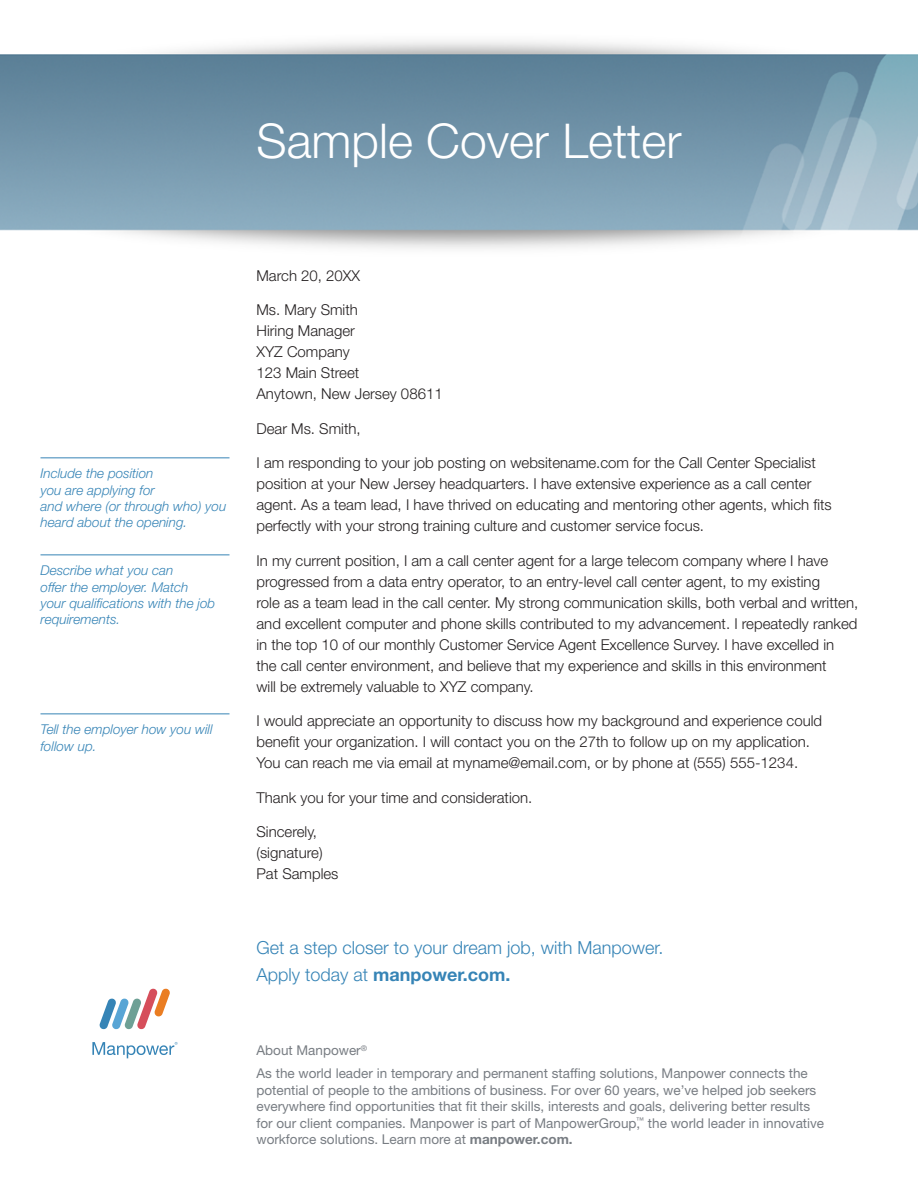
<style>
.page{position:relative;width:918px;height:1188px;background:#fff}
.page>*{position:absolute;margin:0;border:0;box-sizing:border-box;transform-origin:0 0}
.t1{font:300 48px "Helvetica Neue LT Std";color:#fff}
.sign_off_text{font:300 18px/27px "Helvetica Neue LT Std";color:#3684b6}
.Body_Copy{font:300 15px/21px "Helvetica Neue LT Std";color:#231f20}
.About_MP_text{font:13.5px/16.5px "Helvetica Neue LT Std";color:#787d83}
.Body_Copy-2{font:italic 300 13.5px/16.2px "Helvetica Neue LT Std";color:#3684b6}
.s1{font-weight:700}
</style>
<div class="page">
<img style="left:0;top:41px;width:918px;height:208px">
<hr style="left:40px;top:457px;width:190px;height:1px;background:#3684b6">
<hr style="left:40px;top:554px;width:190px;height:1px;background:#3684b6">
<hr style="left:40px;top:713px;width:190px;height:1px;background:#3684b6">
<svg style="left:99px;top:989px;width:71px;height:41px"></svg>
<svg style="left:92px;top:1042px;width:86px;height:16px"></svg>
<p class="t1" style="left:256px;top:111px;width:427px">Sample Cover Letter</p>
<p class="Body_Copy-2" style="left:40px;top:465px;width:187px">Include the position<br>you are applying for<br>and where (or through who) you heard about the opening.</p>
<p class="Body_Copy-2" style="left:40px;top:562px;width:176px">Describe what you can<br>offer the employer. Match your qualifications with the job requirements.</p>
<p class="Body_Copy-2" style="left:40px;top:721px;width:174px">Tell the employer how you will follow up.</p>
<p class="Body_Copy" style="left:256px;top:265px;width:105px">March 20, 20XX</p>
<p class="Body_Copy" style="left:256px;top:299px;width:188px">Ms. Mary Smith<br>Hiring Manager<br>XYZ Company<br>123 Main Street<br>Anytown, New Jersey 08611</p>
<p class="Body_Copy" style="left:256px;top:418px;width:106px">Dear Ms. Smith,</p>
<p class="Body_Copy" style="left:256px;top:452px;width:577px">I am responding to your job posting on websitename.com for the Call Center Specialist position at your New Jersey headquarters. I have extensive experience as a call center agent. As a team lead, I have thrived on educating and mentoring other agents, which fits perfectly with your strong training culture and customer service focus.</p>
<p class="Body_Copy" style="left:256px;top:550px;width:603px">In my current position, I am a call center agent for a large telecom company where I have progressed from a data entry operator, to an entry-level call center agent, to my existing<br>role as a team lead in the call center. My strong communication skills, both verbal and written, and excellent computer and phone skills contributed to my advancement. I repeatedly ranked in the top 10 of our monthly Customer Service Agent Excellence Survey. I have excelled in<br>the call center environment, and believe that my experience and skills in this environment<br>will be extremely valuable to XYZ company.</p>
<p class="Body_Copy" style="left:256px;top:710px;width:567px">I would appreciate an opportunity to discuss how my background and experience could benefit your organization. I will contact you on the 27th to follow up on my application.<br>You can reach me via email at myname@email.com, or by phone at (555) 555-1234.</p>
<p class="Body_Copy" style="left:256px;top:787px;width:277px">Thank you for your time and consideration.</p>
<p class="Body_Copy" style="left:256px;top:821px;width:83px">Sincerely, (signature)<br>Pat Samples</p>
<p class="sign_off_text" style="left:256px;top:934px;width:409px">Get a step closer to your dream job, with Manpower.<br>Apply today at <span class="s1">manpower.com.</span></p>
<p class="About_MP_text" style="left:256px;top:1042px;width:112px">About Manpower<sup>®</sup></p>
<p class="About_MP_text" style="left:256px;top:1065px;width:569px">As the world leader in temporary and permanent staffing solutions, Manpower connects the potential of people to the ambitions of business. For over 60 years, we’ve helped job seekers everywhere find opportunities that fit their skills, interests and goals, delivering better results for our client companies. Manpower is part of ManpowerGroup,<sup>™</sup> the world leader in innovative workforce solutions. Learn more at <span class="s1">manpower.com.</span></p>
</div>
